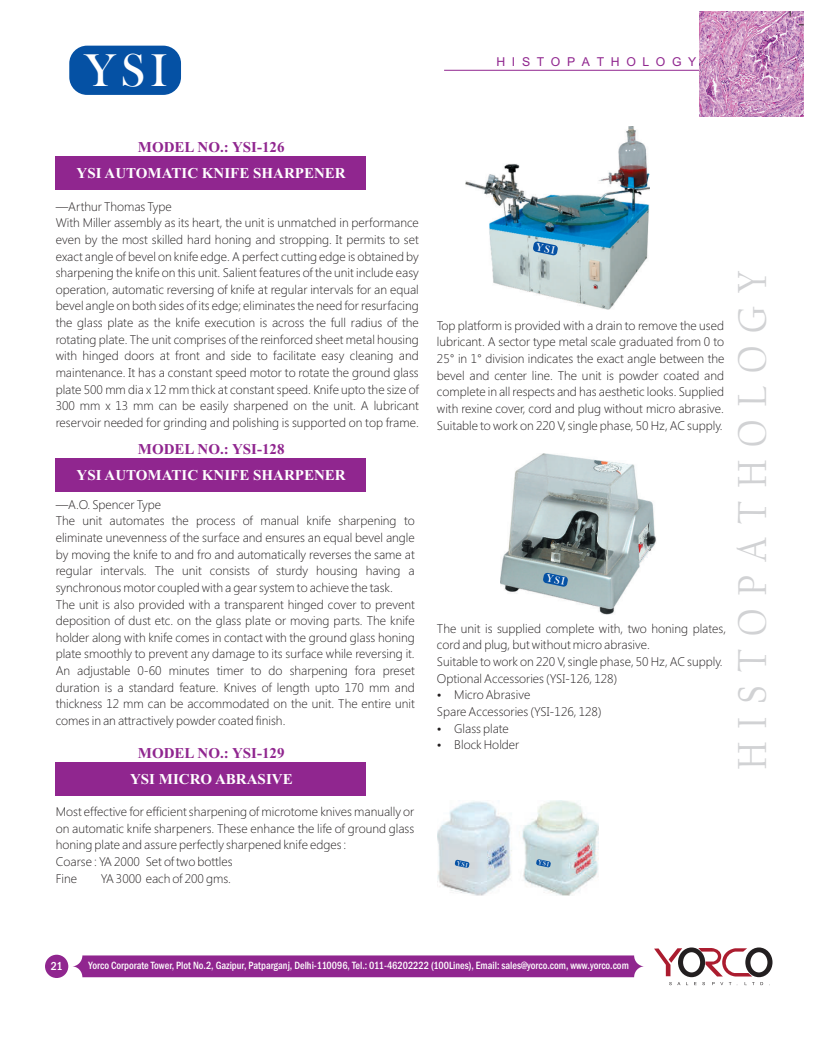
<style>
.page{position:relative;width:815px;height:1041px;background:#fff}
.page>*{position:absolute;margin:0;border:0;box-sizing:border-box;transform-origin:0 0}
.t1{font:47.5px "Bask Old Face";color:#fff}
.t2{font:42.12px "Californian FB";letter-spacing:.34em;color:#d1d2d4;scale:.9 1}
.t3{font:18.75px "Browallia UPC";letter-spacing:.355em;color:#90268f}
.t4{font:700 15px "Times New Roman";color:#fff}
.t5{font:700 15px "Times New Roman";color:#90268f}
.t6{font:300 12.5px/16.6px "Segoe UI";color:#231f20}
.t7{font:500 condensed 12px "Franklin Gothic";color:#fff}
.t8{font:500 condensed 10.88px "Franklin Gothic";color:#fff;scale:.94 1}
</style>
<div class="page">
<img style="left:437px;top:800px;width:161px;height:95px">
<img style="left:500px;top:453px;width:156px;height:161px">
<img style="left:465px;top:127px;width:185px;height:182px">
<div style="left:56px;top:156px;width:310px;height:33px;background:#90268f"></div>
<div style="left:56px;top:458px;width:310px;height:33px;background:#90268f"></div>
<div style="left:56px;top:762px;width:310px;height:33px;background:#90268f"></div>
<hr style="left:444px;top:70px;width:256px;height:1px;background:#90268f">
<img style="left:699px;top:11px;width:104px;height:105px">
<div style="left:72px;top:955px;width:572px;height:22px;background:#90268f;border-radius:11px"></div>
<div style="left:45px;top:954px;width:23px;height:24px;background:#90268f;border-radius:50%"></div>
<svg style="left:654px;top:948px;width:28px;height:28px"></svg>
<div style="left:678px;top:947px;width:27px;height:30px;border:5px solid #231f20;border-radius:50%"></div>
<svg style="left:698px;top:948px;width:54px;height:28px"></svg>
<div style="left:745px;top:947px;width:27px;height:30px;border:5px solid #231f20;border-radius:50%"></div>
<svg style="left:669px;top:982px;width:95px;height:3px"></svg>
<div style="left:69px;top:46px;width:112px;height:49px;background:#0551a4;border:4px solid #0551a4;border-radius:16px"></div>
<svg style="left:532px;top:241px;width:26px;height:15px"></svg>
<svg style="left:542px;top:572px;width:26px;height:15px"></svg>
<svg style="left:454px;top:859px;width:15px;height:9px"></svg>
<svg style="left:536px;top:859px;width:15px;height:8px"></svg>
<h1 class="t1" style="left:84px;top:53px;width:85px">YSI</h1>
<h3 class="t3" style="left:496px;top:51px;width:201px">HISTOPATHOLOGY</h3>
<p class="t5" style="left:138px;top:142px;width:148px">MODEL NO.: YSI-126</p>
<p class="t4" style="left:77px;top:168px;width:271px">YSI AUTOMATIC KNIFE SHARPENER</p>
<p class="t6" style="left:56px;top:199px;width:364px">—Arthur Thomas Type<br>With Miller assembly as its heart, the unit is unmatched in performance even by the most skilled hard honing and stropping. It permits to set exact angle of bevel on knife edge. A perfect cutting edge is obtained by sharpening the knife on this unit. Salient features of the unit include easy operation, automatic reversing of knife at regular intervals for an equal bevel angle on both sides of its edge; eliminates the need for resurfacing the glass plate as the knife execution is across the full radius of the rotating plate. The unit comprises of the reinforced sheet metal housing with hinged doors at front and side to facilitate easy cleaning and maintenance. It has a constant speed motor to rotate the ground glass plate 500 mm dia x 12 mm thick at constant speed. Knife upto the size of 300 mm x 13 mm can be easily sharpened on the unit. A lubricant reservoir needed for grinding and polishing is supported on top frame.</p>
<p class="t5" style="left:138px;top:444px;width:148px">MODEL NO.: YSI-128</p>
<p class="t4" style="left:77px;top:470px;width:271px">YSI AUTOMATIC KNIFE SHARPENER</p>
<p class="t6" style="left:56px;top:497px;width:360px">—A.O. Spencer Type<br>The unit automates the process of manual knife sharpening to eliminate unevenness of the surface and ensures an equal bevel angle by moving the knife to and fro and automatically reverses the same at regular intervals. The unit consists of sturdy housing having a synchronous motor coupled with a gear system to achieve the task.<br>The unit is also provided with a transparent hinged cover to prevent deposition of dust etc. on the glass plate or moving parts. The knife holder along with knife comes in contact with the ground glass honing plate smoothly to prevent any damage to its surface while reversing it.<br>An adjustable 0-60 minutes timer to do sharpening fora preset duration is a standard feature. Knives of length upto 170 mm and thickness 12 mm can be accommodated on the unit. The entire unit comes in an attractively powder coated finish.</p>
<p class="t5" style="left:138px;top:747px;width:148px">MODEL NO.: YSI-129</p>
<p class="t4" style="left:130px;top:774px;width:164px">YSI MICRO ABRASIVE</p>
<p class="t6" style="left:56px;top:804px;width:360px">Most effective for efficient sharpening of microtome knives manually or on automatic knife sharpeners. These enhance the life of ground glass honing plate and assure perfectly sharpened knife edges :<br>Coarse : YA 2000 Set of two bottles<br>Fine</p>
<p class="t6" style="left:101px;top:871px;width:132px">YA 3000 each of 200 gms.</p>
<p class="t6" style="left:437px;top:318px;width:289px;text-align:justify">Top platform is provided with a drain to remove the used lubricant. A sector type metal scale graduated from 0 to 25° in 1° division indicates the exact angle between the bevel and center line. The unit is powder coated and complete in all respects and has aesthetic looks. Supplied with rexine cover, cord and plug without micro abrasive.<br>Suitable to work on 220 V, single phase, 50 Hz, AC supply.</p>
<p class="t6" style="left:437px;top:621px;width:291px">The unit is supplied complete with, two honing plates,</p>
<p class="t6" style="left:437px;top:638px;width:214px">cord and plug, but without micro abrasive.</p>
<p class="t6" style="left:437px;top:654px;width:287px">Suitable to work on 220 V, single phase, 50 Hz, AC supply.</p>
<p class="t6" style="left:437px;top:671px;width:182px">Optional Accessories (YSI-126, 128)</p>
<p class="t6" style="left:454px;top:687px;width:78px">Micro Abrasive</p>
<p class="t6" style="left:437px;top:704px;width:166px">Spare Accessories (YSI-126, 128)</p>
<p class="t6" style="left:454px;top:721px;width:56px">Glass plate</p>
<p class="t6" style="left:454px;top:737px;width:67px">Block Holder</p>
<h2 class="t2" style="left:734px;top:770px;width:557px;rotate:-90deg">HISTOPATHOLOGY</h2>
<p class="t7" style="left:51px;top:962px;width:13px">21</p>
<p class="t8" style="left:89px;top:961px;width:576px">Yorco Corporate Tower, Plot No.2, Gazipur, Patparganj, Delhi-110096, Tel.: 011-46202222 (100Lines), Email: sales@yorco.com, www.yorco.com</p>
</div>
